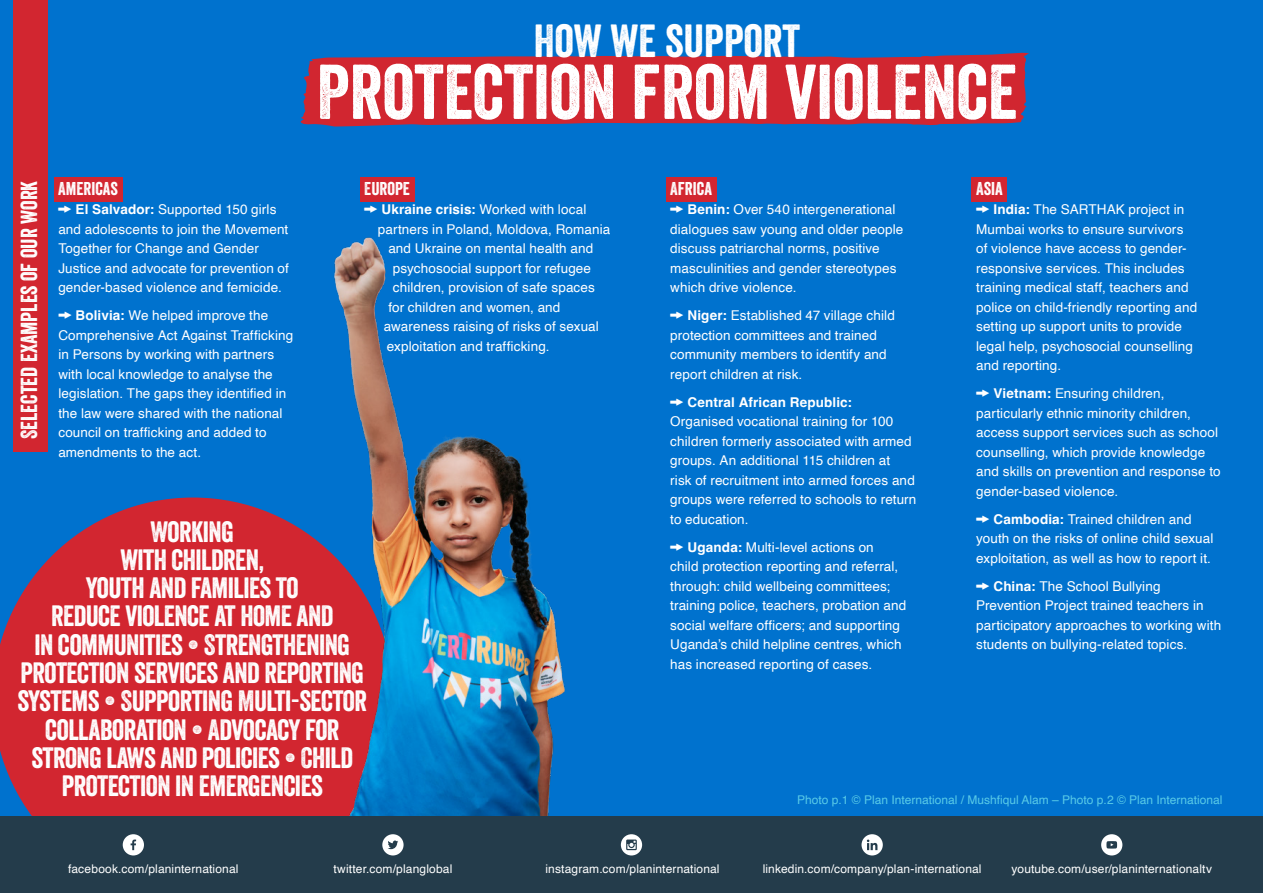
<style>
.page{position:relative;width:1263px;height:893px;background:#fff}
.page>*{position:absolute;margin:0;border:0;box-sizing:border-box;transform-origin:0 0}
.t1{font:75px "Veneer";color:#fff}
.t2{font:45px "Veneer";color:#fff}
.t3{font:28.5px/28.2px "Veneer";letter-spacing:-.02em;color:#fff;text-align:center}
.t4{font:22.5px "Veneer";color:#fff}
.t5{font:18px "Veneer";color:#fff}
.t6{font:13.5px/19.5px "Helvetica";letter-spacing:.01em;color:#fff}
.t7{font:700 13.5px "Helvetica";letter-spacing:.01em;color:#fff}
.t8{font:12px "Helvetica";letter-spacing:.01em;color:#fff}
.t9{font:12px "Helvetica";color:#58cae7}
.s1{font-weight:700}
</style>
<div class="page">
<div style="left:0;top:0;width:1263px;height:826px;background:#0072ce"></div>
<svg style="left:0;top:497px;width:218px;height:319px;background:#b82f43"></svg>
<svg style="left:300px;top:53px;width:729px;height:73px;background:#be2c3e"></svg>
<img style="left:218px;top:177px;width:347px;height:639px">
<div style="left:54px;top:177px;width:68px;height:25px;background:#d22630"></div>
<div style="left:360px;top:177px;width:54px;height:25px;background:#d22630"></div>
<div style="left:666px;top:177px;width:50px;height:25px;background:#d22630"></div>
<div style="left:972px;top:177px;width:35px;height:25px;background:#d22630"></div>
<div style="left:13px;top:0;width:34px;height:451px;background:#d22630"></div>
<div style="left:0;top:816px;width:1263px;height:77px;background:#243c4b"></div>
<svg style="left:123px;top:834px;width:21px;height:21px"></svg>
<svg style="left:382px;top:834px;width:22px;height:21px"></svg>
<svg style="left:621px;top:834px;width:21px;height:21px"></svg>
<svg style="left:861px;top:834px;width:22px;height:21px"></svg>
<svg style="left:1101px;top:834px;width:21px;height:21px"></svg>
<svg style="left:364px;top:206px;width:13px;height:7px"></svg>
<h2 class="t2" style="left:534px;top:14px;width:268px">HOW WE SUPPORT</h2>
<h1 class="t1" style="left:317px;top:46px;width:702px">PROTECTION FROM VIOLENCE</h1>
<h3 class="t4" style="left:15px;top:439px;width:260px;rotate:-90deg">SELECTED EXAMPLES OF OUR WORK</h3>
<h3 class="t5" style="left:58px;top:177px;width:61px">AMERICAS</h3>
<p class="t6" style="left:58px;top:200px;width:232px;text-indent:17px"><span class="s1">El Salvador:</span> Supported 150 girls and adolescents to join the Movement Together for Change and Gender Justice and advocate for prevention of gender-based violence and femicide.</p>
<p class="t6" style="left:58px;top:306px;width:236px;text-indent:17px"><span class="s1">Bolivia:</span> We helped improve the Comprehensive Act Against Trafficking in Persons by working with partners with local knowledge to analyse the legislation. The gaps they identified in the law were shared with the national council on trafficking and added to amendments to the act.</p>
<h3 class="t5" style="left:364px;top:177px;width:47px">EUROPE</h3>
<p class="t6" style="left:381px;top:200px;width:206px"><span class="s1">Ukraine crisis:</span> Worked with local</p>
<p class="t6" style="left:378px;top:220px;width:234px">partners in Poland, Moldova, Romania</p>
<p class="t6" style="left:388px;top:239px;width:206px">and Ukraine on mental health and</p>
<p class="t6" style="left:393px;top:259px;width:200px">psychosocial support for refugee</p>
<p class="t6" style="left:393px;top:278px;width:204px">children, provision of safe spaces</p>
<p class="t6" style="left:388px;top:298px;width:174px">for children and women, and</p>
<p class="t6" style="left:384px;top:317px;width:217px">awareness raising of risks of sexual</p>
<p class="t6" style="left:387px;top:337px;width:164px">exploitation and trafficking.</p>
<p class="t3" style="left:18px;top:517px;width:351px">WORKING<br>WITH CHILDREN,<br>YOUTH AND FAMILIES TO<br>REDUCE VIOLENCE AT HOME AND<br>IN COMMUNITIES • STRENGTHENING<br>PROTECTION SERVICES AND REPORTING<br>SYSTEMS • SUPPORTING MULTI-SECTOR<br>COLLABORATION • ADVOCACY FOR<br>STRONG LAWS AND POLICIES • CHILD<br>PROTECTION IN EMERGENCIES</p>
<h3 class="t5" style="left:670px;top:177px;width:43px">AFRICA</h3>
<p class="t6" style="left:670px;top:200px;width:235px;text-indent:17px"><span class="s1">Benin:</span> Over 540 intergenerational dialogues saw young and older people discuss patriarchal norms, positive masculinities and gender stereotypes which drive violence.</p>
<p class="t6" style="left:670px;top:306px;width:226px;text-indent:17px"><span class="s1">Niger:</span> Established 47 village child protection committees and trained community members to identify and report children at risk.</p>
<p class="t7" style="left:687px;top:394px;width:166px">Central African Republic:</p>
<p class="t6" style="left:670px;top:412px;width:248px">Organised vocational training for 100 children formerly associated with armed groups. An additional 115 children at<br>risk of recruitment into armed forces and groups were referred to schools to return to education.</p>
<p class="t6" style="left:670px;top:538px;width:237px;text-indent:17px"><span class="s1">Uganda:</span> Multi-level actions on<br>child protection reporting and referral, through: child wellbeing committees; training police, teachers, probation and social welfare officers; and supporting Uganda’s child helpline centres, which has increased reporting of cases.</p>
<h3 class="t5" style="left:976px;top:177px;width:28px">ASIA</h3>
<p class="t6" style="left:976px;top:200px;width:223px;text-indent:17px"><span class="s1">India:</span> The SARTHAK project in Mumbai works to ensure survivors of violence have access to gender&shy;responsive services. This includes training medical staff, teachers and police on child-friendly reporting and setting up support units to provide legal help, psychosocial counselling and reporting.</p>
<p class="t6" style="left:976px;top:384px;width:246px;text-indent:17px"><span class="s1">Vietnam:</span> Ensuring children, particularly ethnic minority children, access support services such as school counselling, which provide knowledge and skills on prevention and response to gender-based violence.</p>
<p class="t6" style="left:976px;top:510px;width:239px;text-align:center"><span class="s1">Cambodia:</span> Trained children and<br>youth on the risks of online child sexual exploitation, as well as how to report it.</p>
<p class="t6" style="left:976px;top:577px;width:246px;text-indent:17px"><span class="s1">China:</span> The School Bullying Prevention Project trained teachers in participatory approaches to working with students on bullying-related topics.</p>
<p class="t9" style="left:797px;top:791px;width:427px">Photo p.1 © Plan International / Mushfiqul Alam – Photo p.2 © Plan International</p>
<p class="t8" style="left:68px;top:859px;width:172px">facebook.com/planinternational</p>
<p class="t8" style="left:333px;top:859px;width:120px">twitter.com/planglobal</p>
<p class="t8" style="left:545px;top:859px;width:176px">instagram.com/planinternational</p>
<p class="t8" style="left:763px;top:859px;width:220px">linkedin.com/company/plan-international</p>
<p class="t8" style="left:1011px;top:859px;width:202px">youtube.com/user/planinternationaltv</p>
</div>
